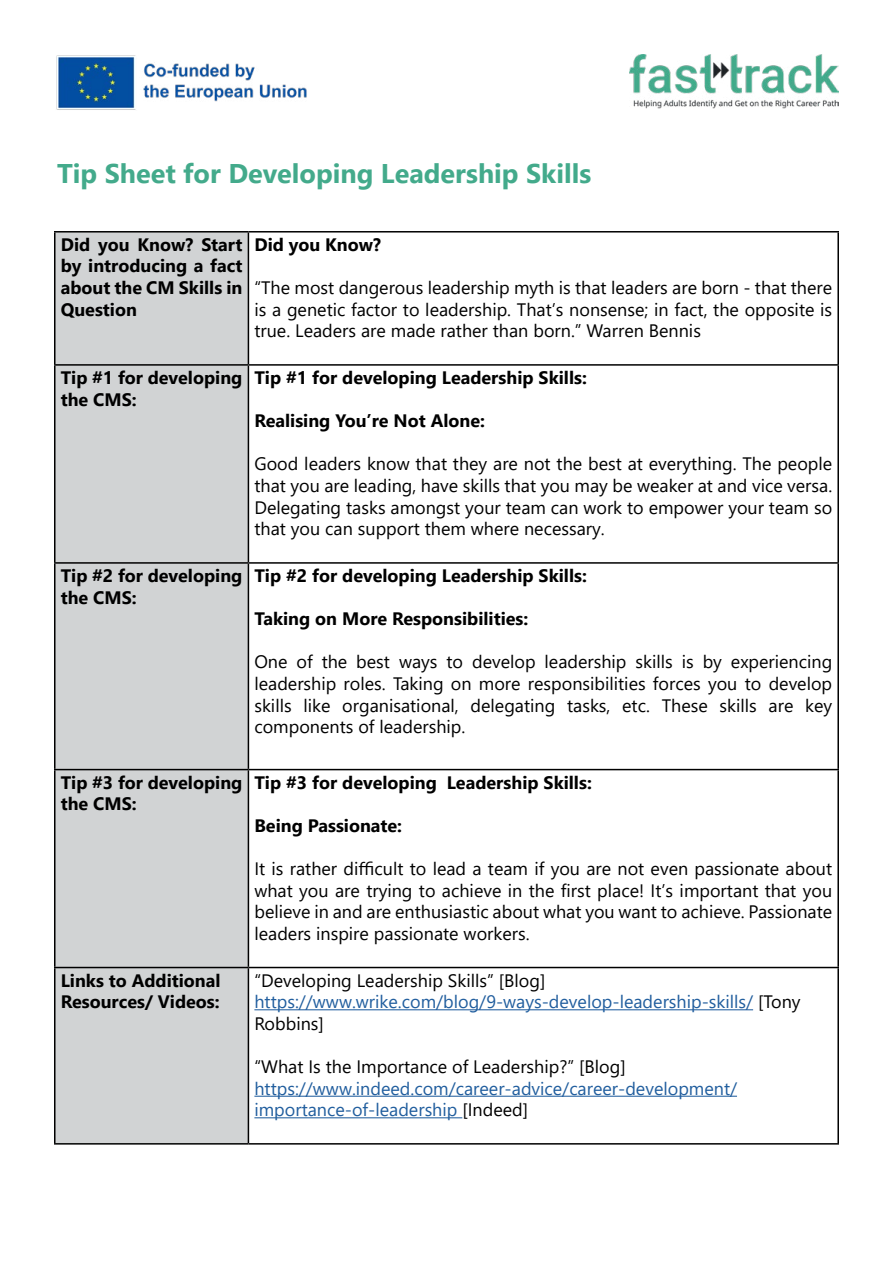
<style>
.page{position:relative;width:893px;height:1263px;background:#fff}
.page>*{position:absolute;margin:0;border:0;box-sizing:border-box;transform-origin:0 0}
.t1{font:700 27px "Segoe UI";color:#43aa8b}
.t2{font:18px/21.6px "Segoe UI";color:#000;text-align:justify}
.t3{font:700 18px/21.6px "Segoe UI";color:#000}
.t4{font:18px/21.6px "Segoe UI";color:#215e9e}
.s1{color:#000}
</style>
<div class="page">
<img style="left:629px;top:54px;width:209px;height:54px">
<img style="left:56px;top:55px;width:251px;height:55px">
<div style="left:56px;top:233px;width:192px;height:910px;background:#d1d3d4"></div>
<hr style="left:248px;top:231px;width:591px;height:2px;background:#000">
<hr style="left:837px;top:233px;width:2px;height:131px;background:#000">
<hr style="left:54px;top:364px;width:194px;height:2px;background:#000">
<hr style="left:248px;top:364px;width:591px;height:2px;background:#000">
<hr style="left:837px;top:366px;width:2px;height:196px;background:#000">
<hr style="left:54px;top:562px;width:194px;height:2px;background:#000">
<hr style="left:248px;top:562px;width:591px;height:2px;background:#000">
<hr style="left:837px;top:564px;width:2px;height:205px;background:#000">
<hr style="left:54px;top:769px;width:194px;height:1px;background:#000">
<hr style="left:248px;top:769px;width:591px;height:1px;background:#000">
<hr style="left:837px;top:770px;width:2px;height:197px;background:#000">
<hr style="left:54px;top:967px;width:194px;height:1px;background:#000">
<hr style="left:248px;top:967px;width:591px;height:1px;background:#000">
<hr style="left:837px;top:968px;width:2px;height:175px;background:#000">
<hr style="left:248px;top:1143px;width:591px;height:1px;background:#000">
<hr style="left:54px;top:231px;width:194px;height:2px;background:#000">
<hr style="left:54px;top:233px;width:2px;height:131px;background:#000">
<hr style="left:248px;top:233px;width:1px;height:131px;background:#000">
<hr style="left:54px;top:366px;width:2px;height:196px;background:#000">
<hr style="left:248px;top:366px;width:1px;height:196px;background:#000">
<hr style="left:54px;top:564px;width:2px;height:205px;background:#000">
<hr style="left:248px;top:564px;width:1px;height:205px;background:#000">
<hr style="left:54px;top:770px;width:2px;height:197px;background:#000">
<hr style="left:248px;top:770px;width:1px;height:197px;background:#000">
<hr style="left:54px;top:968px;width:2px;height:175px;background:#000">
<hr style="left:248px;top:968px;width:1px;height:175px;background:#000">
<hr style="left:54px;top:1143px;width:194px;height:1px;background:#000">
<hr style="left:254px;top:1009px;width:499px;height:1px;background:#215e9e">
<hr style="left:254px;top:1096px;width:483px;height:1px;background:#215e9e">
<hr style="left:254px;top:1117px;width:208px;height:1px;background:#215e9e">
<h1 class="t1" style="left:57px;top:148px;width:536px">Tip Sheet for Developing Leadership Skills</h1>
<p class="t3" style="left:61px;top:232px;width:183px;text-align:justify">Did you Know? Start by introducing a fact about the CM Skills in Question</p>
<p class="t3" style="left:254px;top:232px;width:128px">Did you Know?</p>
<p class="t2" style="left:254px;top:275px;width:579px">“The most dangerous leadership myth is that leaders are born - that there is a genetic factor to leadership. That’s nonsense; in fact, the opposite is true. Leaders are made rather than born.” Warren Bennis</p>
<p class="t3" style="left:61px;top:365px;width:183px">Tip #1 for developing the CMS:</p>
<p class="t3" style="left:254px;top:365px;width:334px">Tip #1 for developing Leadership Skills:</p>
<p class="t3" style="left:254px;top:409px;width:232px">Realising You’re Not Alone:</p>
<p class="t2" style="left:254px;top:452px;width:579px">Good leaders know that they are not the best at everything. The people that you are leading, have skills that you may be weaker at and vice versa.<br>Delegating tasks amongst your team can work to empower your team so that you can support them where necessary.</p>
<p class="t3" style="left:61px;top:563px;width:183px">Tip #2 for developing the CMS:</p>
<p class="t3" style="left:254px;top:563px;width:334px">Tip #2 for developing Leadership Skills:</p>
<p class="t3" style="left:254px;top:607px;width:275px">Taking on More Responsibilities:</p>
<p class="t2" style="left:254px;top:650px;width:579px">One of the best ways to develop leadership skills is by experiencing leadership roles. Taking on more responsibilities forces you to develop skills like organisational, delegating tasks, etc. These skills are key components of leadership.</p>
<p class="t3" style="left:61px;top:770px;width:183px">Tip #3 for developing the CMS:</p>
<p class="t3" style="left:254px;top:770px;width:339px">Tip #3 for developing Leadership Skills:</p>
<p class="t3" style="left:254px;top:813px;width:149px">Being Passionate:</p>
<p class="t2" style="left:254px;top:856px;width:579px">It is rather difficult to lead a team if you are not even passionate about what you are trying to achieve in the first place! It’s important that you believe in and are enthusiastic about what you want to achieve. Passionate leaders inspire passionate workers.</p>
<p class="t3" style="left:61px;top:968px;width:161px">Links to Additional<br>Resources/ Videos:</p>
<p class="t4" style="left:254px;top:968px;width:548px"><span class="s1">“Developing Leadership Skills” [Blog] </span>https://www.wrike.com/blog/9-ways-develop-leadership-skills/ <span class="s1">[Tony<br>Robbins]</span></p>
<p class="t2" style="left:254px;top:1054px;width:373px">“What Is the Importance of Leadership?” [Blog]</p>
<p class="t4" style="left:254px;top:1076px;width:484px">https://www.indeed.com/career-advice/career-development/ importance-of-leadership <span class="s1">[Indeed]</span></p>
</div>
